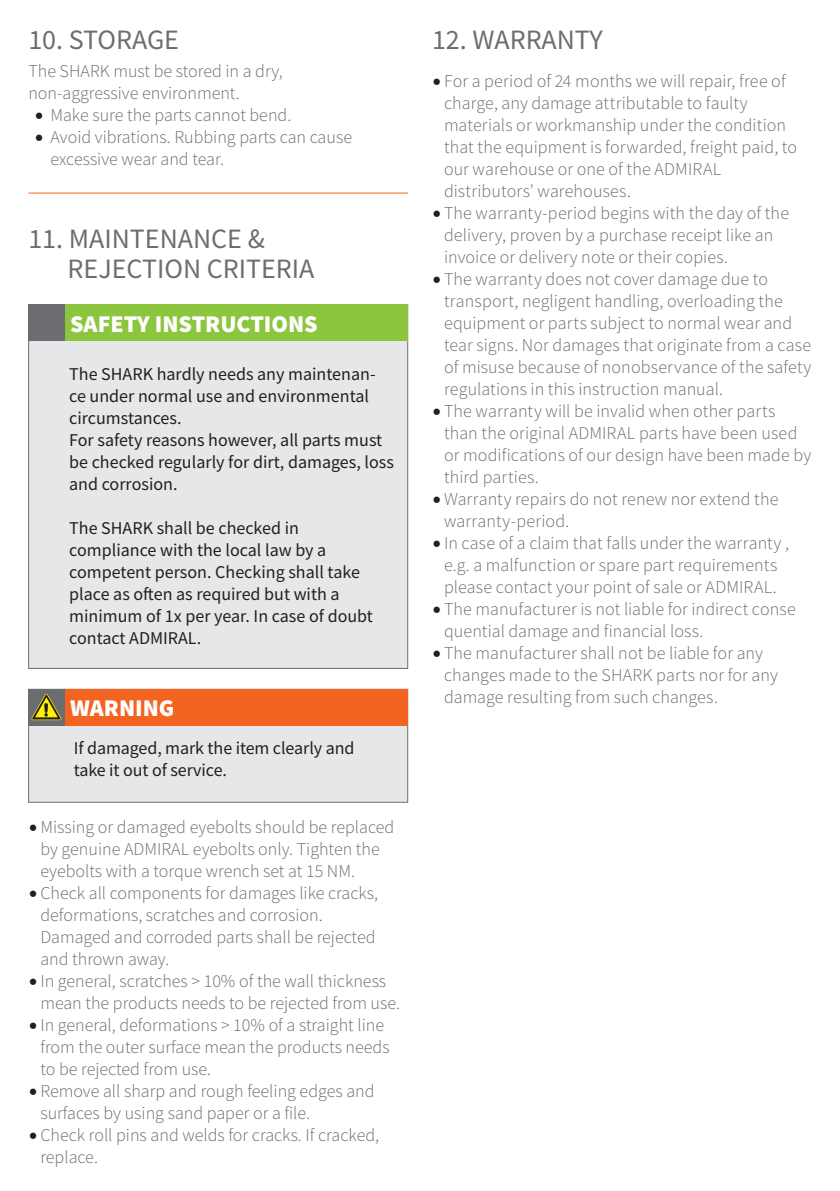
<style>
.page{position:relative;width:840px;height:1191px;background:#fff}
.page>*{position:absolute;margin:0;border:0;box-sizing:border-box;transform-origin:0 0}
.t1{font:28px/30px "Source Sans Pro";color:#6c6d70}
.t2{font:900 24px "Source Sans Pro";color:#fff}
.t3{font:300 18px/22px "Source Sans Pro";color:#6c6d70}
.t4{font:18px/22px "Source Sans Pro";color:#231f20}
.s1{font-family:"Minion Pro";font-weight:400;font-size:24px;color:#231f20}
</style>
<div class="page">
<div style="left:28px;top:304px;width:380px;height:364px;background:#e6e7e9;border:1px solid #6c6d70"></div>
<div style="left:28px;top:689px;width:380px;height:113px;background:#e6e7e9"></div>
<div style="left:57px;top:689px;width:351px;height:36px;background:#f36421"></div>
<div style="left:28px;top:689px;width:36px;height:36px;background:#6c6d70"></div>
<svg style="left:31px;top:694px;width:30px;height:26px"></svg>
<div style="left:44px;top:703px;width:4px;height:10px;border:1px solid #231f20"></div>
<div style="left:57px;top:305px;width:351px;height:36px;background:#8bc63e"></div>
<div style="left:28px;top:305px;width:36px;height:36px;background:#6c6d70"></div>
<hr style="left:28px;top:193px;width:380px;height:1px;background:#f36421">
<h1 class="t1" style="left:28px;top:25px;width:152px">10. STORAGE</h1>
<p class="t3" style="left:28px;top:60px;width:256px">The SHARK must be stored in a dry, non-aggressive environment.</p>
<p class="t3" style="left:34px;top:104px;width:258px"><span class="s1">•</span> Make sure the parts cannot bend.</p>
<p class="t3" style="left:50px;top:126px;width:303px;text-indent:-16px"><span class="s1">•</span> Avoid vibrations. Rubbing parts can cause excessive wear and tear.</p>
<h1 class="t1" style="left:68px;top:223px;width:248px;text-indent:-39px">11. MAINTENANCE &amp;<br>REJECTION CRITERIA</h1>
<h2 class="t2" style="left:70px;top:307px;width:249px">SAFETY INSTRUCTIONS</h2>
<p class="t4" style="left:69px;top:363px;width:326px">The SHARK hardly needs any maintenan&shy;ce under normal use and environmental circumstances.<br>For safety reasons however, all parts must be checked regularly for dirt, damages, loss and corrosion.</p>
<p class="t4" style="left:69px;top:517px;width:305px">The SHARK shall be checked in compliance with the local law by a competent person. Checking shall take place as often as required but with a minimum of 1x per year. In case of doubt contact ADMIRAL.</p>
<h2 class="t2" style="left:70px;top:691px;width:106px">WARNING</h2>
<p class="t4" style="left:74px;top:736px;width:282px">If damaged, mark the item clearly and take it out of service.</p>
<p class="t3" style="left:40px;top:815px;width:355px;text-indent:-12px"><span class="s1">•</span> Missing or damaged eyebolts should be replaced by genuine ADMIRAL eyebolts only. Tighten the eyebolts with a torque wrench set at 15 NM.</p>
<p class="t3" style="left:40px;top:881px;width:339px;text-indent:-12px"><span class="s1">•</span> Check all components for damages like cracks, deformations, scratches and corrosion.<br>Damaged and corroded parts shall be rejected and thrown away.</p>
<p class="t3" style="left:40px;top:969px;width:361px;text-indent:-12px"><span class="s1">•</span>In general, scratches &gt; 10% of the wall thickness mean the products needs to be rejected from use.</p>
<p class="t3" style="left:40px;top:1013px;width:350px;text-indent:-12px"><span class="s1">•</span>In general, deformations &gt; 10% of a straight line from the outer surface mean the products needs to be rejected from use.</p>
<p class="t3" style="left:40px;top:1079px;width:335px;text-indent:-12px"><span class="s1">•</span> Remove all sharp and rough feeling edges and surfaces by using sand paper or a file.</p>
<p class="t3" style="left:40px;top:1123px;width:340px;text-indent:-12px"><span class="s1">•</span> Check roll pins and welds for cracks. If cracked, replace.</p>
<h1 class="t1" style="left:432px;top:25px;width:172px">12. WARRANTY</h1>
<p class="t3" style="left:444px;top:70px;width:354px;text-indent:-12px"><span class="s1">•</span> For a period of 24 months we will repair, free of charge, any damage attributable to faulty materials or workmanship under the condition that the equipment is forwarded, freight paid, to our warehouse or one of the ADMIRAL distributors’ warehouses.</p>
<p class="t3" style="left:444px;top:202px;width:346px;text-indent:-12px"><span class="s1">•</span> The warranty-period begins with the day of the delivery, proven by a purchase receipt like an invoice or delivery note or their copies.</p>
<p class="t3" style="left:444px;top:268px;width:369px;text-indent:-12px"><span class="s1">•</span> The warranty does not cover damage due to transport, negligent handling, overloading the equipment or parts subject to normal wear and tear signs. Nor damages that originate from a case of misuse because of nonobservance of the safety regulations in this instruction manual.</p>
<p class="t3" style="left:444px;top:400px;width:368px;text-indent:-12px"><span class="s1">•</span> The warranty will be invalid when other parts than the original ADMIRAL parts have been used or modifications of our design have been made by third parties.</p>
<p class="t3" style="left:444px;top:488px;width:336px;text-indent:-12px"><span class="s1">•</span>Warranty repairs do not renew nor extend the warranty-period.</p>
<p class="t3" style="left:432px;top:532px;width:358px;text-align:center"><span class="s1">•</span>In case of a claim that falls under the warranty , e.g. a malfunction or spare part requirements please contact your point of sale or ADMIRAL.</p>
<p class="t3" style="left:444px;top:598px;width:353px;text-indent:-12px"><span class="s1">•</span> The manufacturer is not liable for indirect conse quential damage and financial loss.</p>
<p class="t3" style="left:444px;top:642px;width:335px;text-indent:-12px"><span class="s1">•</span> The manufacturer shall not be liable for any changes made to the SHARK parts nor for any damage resulting from such changes.</p>
</div>
